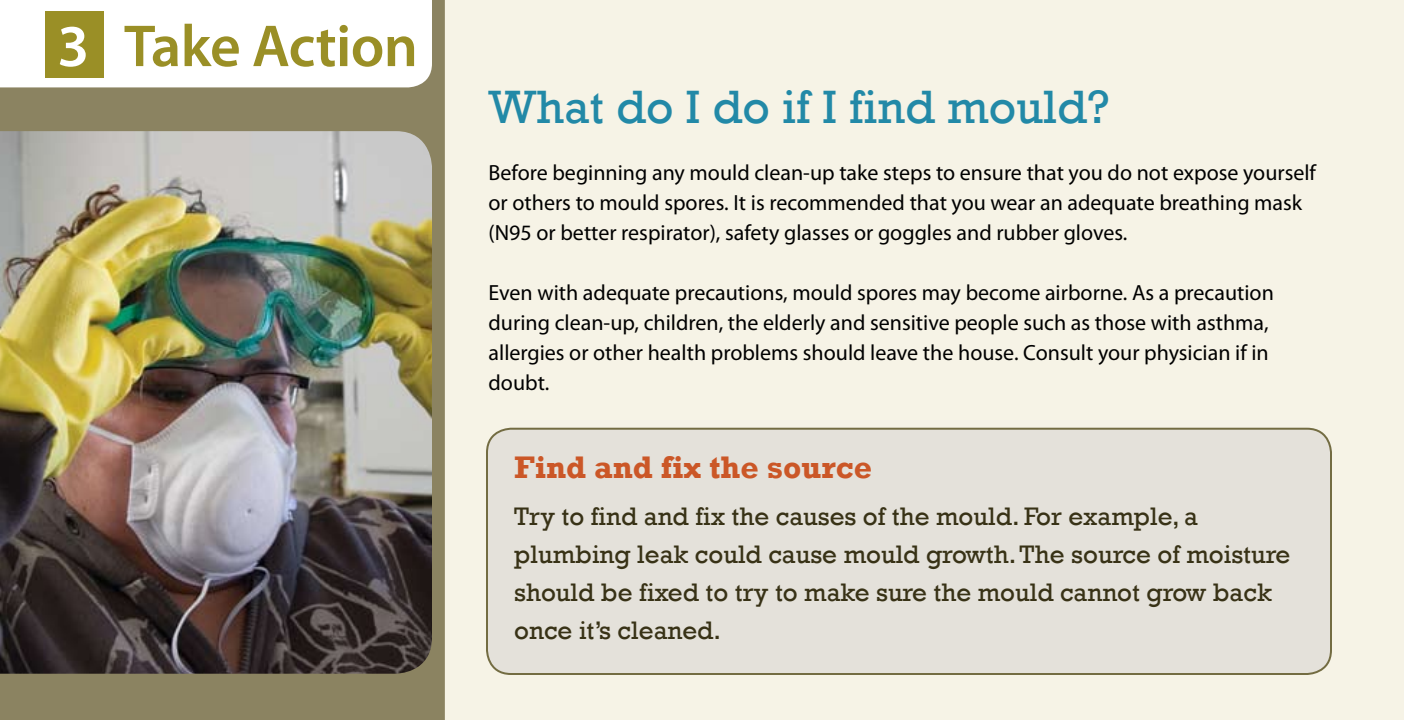
<style>
.page{position:relative;width:1404px;height:720px;background:#f6f3e6}
.page>*{position:absolute;margin:0;border:0;box-sizing:border-box;transform-origin:0 0}
.t1{font:600 59.8px "Myriad Pro";letter-spacing:-.01em;color:#9a8f26}
.t2{font:48px "Rockwell";color:#2289a7}
.t3{font:700 32px "Rockwell";color:#cb5727}
.t4{font:26px/38px "Rockwell";color:#383216}
.t5{font:22px/30px "Myriad Pro";color:#000}
.s1{color:#fff}
</style>
<div class="page">
<div style="left:0;top:0;width:445px;height:720px;background:#8b8361"></div>
<div style="left:0;top:0;width:432px;height:87px;background:#fff"></div>
<div style="left:45px;top:11px;width:59px;height:67px;background:#9a8f26"></div>
<img style="left:0;top:132px;width:432px;height:542px">
<div style="left:487px;top:429px;width:844px;height:245px;background:#e4e1da;border-radius:24px"></div>
<div style="left:486px;top:428px;width:846px;height:247px;border:2px solid #736c42;border-radius:24px"></div>
<h1 class="t1" style="left:57px;top:8px;width:362px"><span class="s1">3</span> Take Action</h1>
<h2 class="t2" style="left:489px;top:79px;width:623px">What do I do if I find mould?</h2>
<p class="t5" style="left:489px;top:158px;width:829px">Before beginning any mould clean-up take steps to ensure that you do not expose yourself or others to mould spores. It is recommended that you wear an adequate breathing mask (N95 or better respirator), safety glasses or goggles and rubber gloves.</p>
<p class="t5" style="left:489px;top:278px;width:787px">Even with adequate precautions, mould spores may become airborne. As a precaution during clean-up, children, the elderly and sensitive people such as those with asthma, allergies or other health problems should leave the house. Consult your physician if in doubt.</p>
<h3 class="t3" style="left:514px;top:448px;width:360px">Find and fix the source</h3>
<p class="t4" style="left:514px;top:498px;width:777px">Try to find and fix the causes of the mould. For example, a plumbing leak could cause mould growth. The source of moisture should be fixed to try to make sure the mould cannot grow back once it’s cleaned.</p>
</div>
